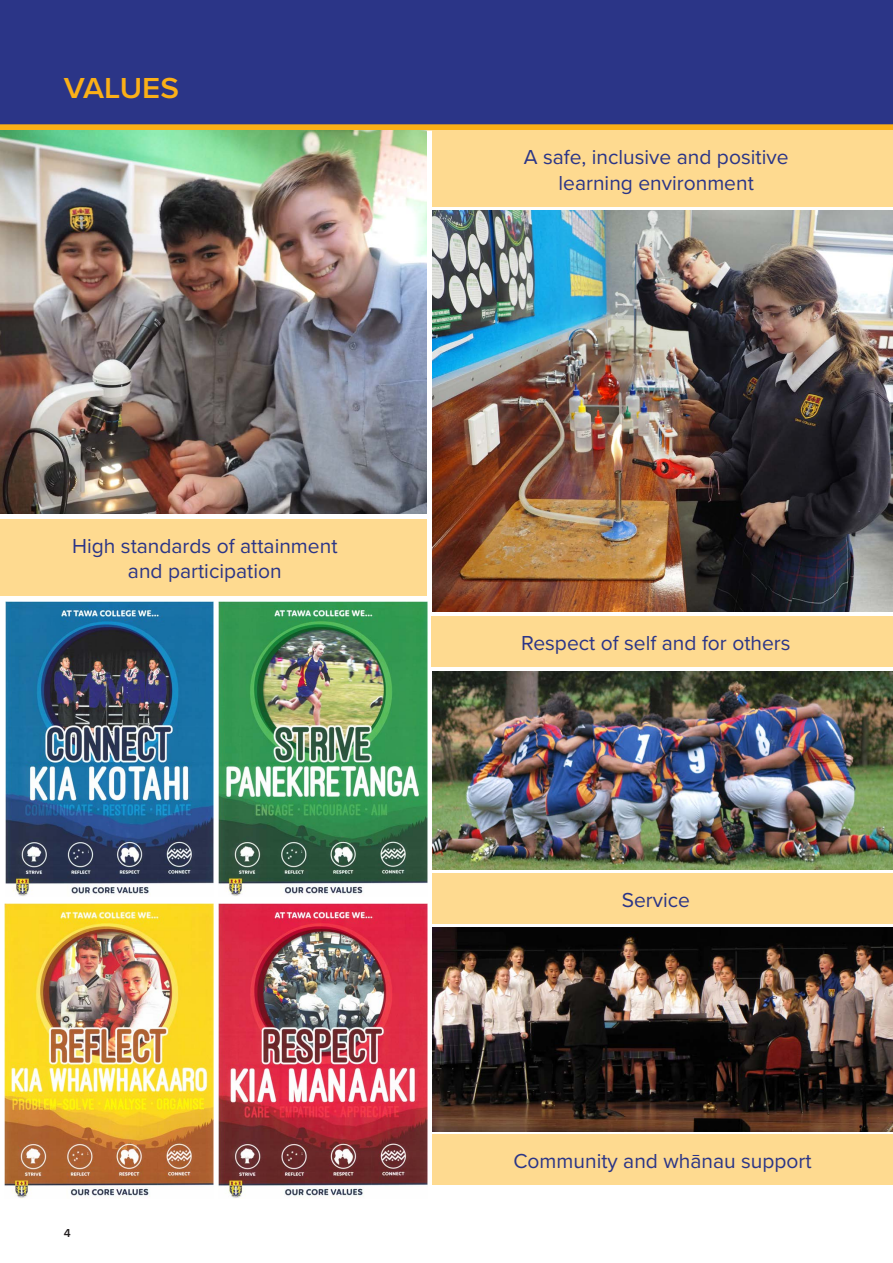
<style>
.page{position:relative;width:893px;height:1263px;background:#fff}
.page>*{position:absolute;margin:0;border:0;box-sizing:border-box;transform-origin:0 0}
.t1{font:600 30px "Proxima Nova";color:#fbb017;scale:1.04 1}
.t2{font:21px/25.5px "Proxima Nova";color:#2b3587;text-align:center}
.t3{font:600 12px "Proxima Nova";color:#231f20}
</style>
<div class="page">
<div style="left:0;top:0;width:893px;height:126px;background:#2b3587"></div>
<div style="left:0;top:124px;width:893px;height:6px;background:#fbb017"></div>
<img style="left:432px;top:210px;width:461px;height:401px">
<img style="left:432px;top:672px;width:461px;height:198px">
<div style="left:432px;top:616px;width:461px;height:51px;background:#feda90"></div>
<img style="left:0;top:130px;width:426px;height:383px">
<div style="left:0;top:519px;width:426px;height:76px;background:#feda90"></div>
<img style="left:432px;top:927px;width:461px;height:204px">
<div style="left:432px;top:1134px;width:461px;height:51px;background:#feda90"></div>
<img style="left:5px;top:601px;width:209px;height:295px">
<img style="left:219px;top:601px;width:208px;height:295px">
<img style="left:4px;top:903px;width:209px;height:295px">
<img style="left:219px;top:903px;width:208px;height:295px">
<div style="left:432px;top:873px;width:460px;height:51px;background:#feda90"></div>
<div style="left:432px;top:131px;width:461px;height:76px;background:#feda90"></div>
<h1 class="t1" style="left:64px;top:66px;width:112px">VALUES</h1>
<p class="t2" style="left:72px;top:532px;width:267px">High standards of attainment and participation</p>
<p class="t3" style="left:64px;top:1224px;width:8px">4</p>
<p class="t2" style="left:524px;top:143px;width:266px">A safe, inclusive and positive learning environment</p>
<p class="t2" style="left:521px;top:629px;width:271px">Respect of self and for others</p>
<p class="t2" style="left:622px;top:886px;width:70px">Service</p>
<p class="t2" style="left:513px;top:1147px;width:300px">Community and whānau support</p>
</div>
